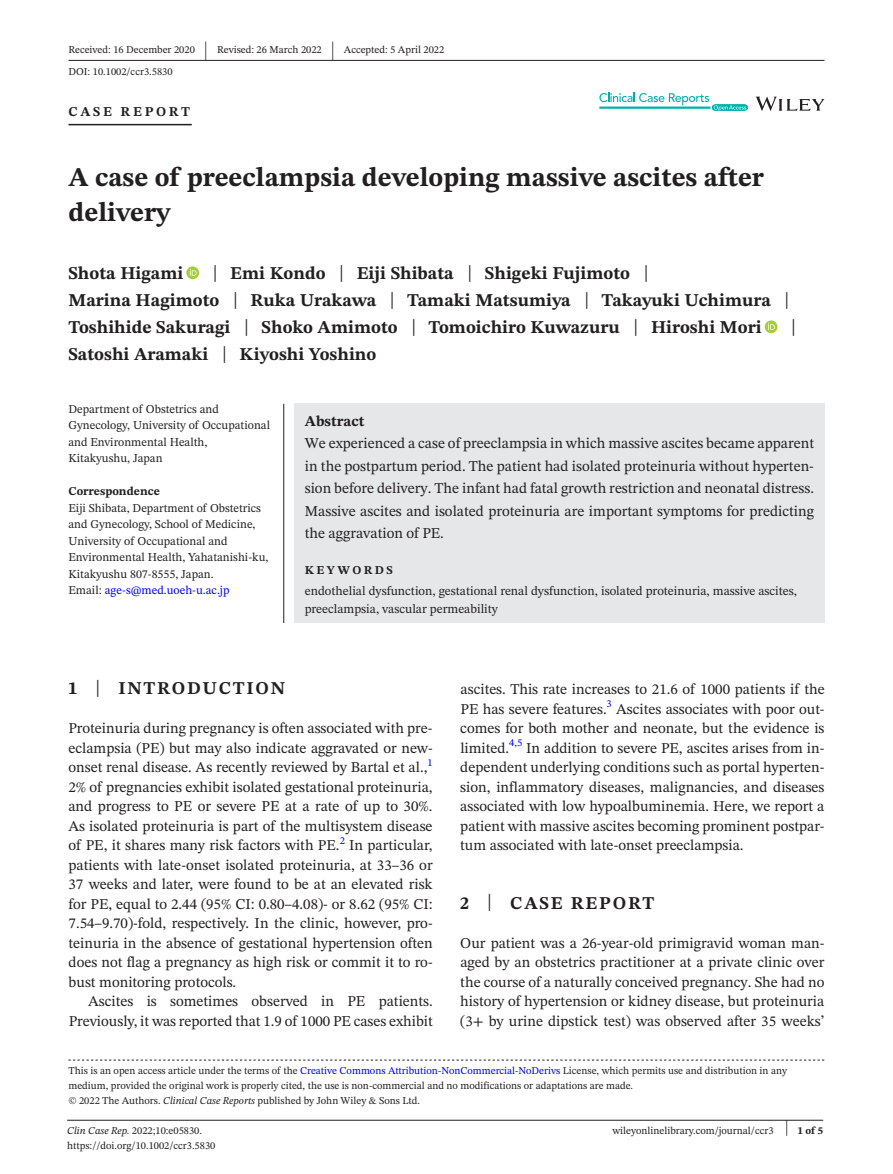
<style>
.page{position:relative;width:893px;height:1174px;background:#fff}
.page>*{position:absolute;margin:0;border:0;box-sizing:border-box;transform-origin:0 0}
.t1{font:700 27px/34.5px "STIX Two Text";color:#231f20}
.t2{font:25.65px "STIX Two Text";color:#231f20;scale:.49 1}
.t3{font:23.4px "STIX Two Text";color:#231f20;scale:.77 1}
.t4{font:700 18px/27px "STIX Two Text";color:#231f20}
.t5{font:700 18px "STIX Two Text";letter-spacing:.1em;color:#231f20}
.t6{font:15px/19.5px "STIX Two Text";color:#231f20;text-align:justify}
.t7{font:700 15px "STIX Two Text";color:#231f20}
.t8{font:700 13.5px "STIX Two Text";letter-spacing:.2em;color:#231f20}
.t9{font:12.75px/17.2px "STIX Two Text";color:#231f20}
.t10{font:12px/16.5px "STIX Two Text";color:#231f20}
.t11{font:700 12px "STIX Two Text";color:#231f20}
.t12{font:700 12px "STIX Two Text";letter-spacing:.2em;color:#231f20}
.t13{font:10.5px/15px "STIX Two Text";color:#231f20}
.t14{font:10.5px "STIX Two Text";color:#00f}
.t15{font:700 10.5px "STIX Two Text";color:#231f20}
.s1{font-weight:400;font-size:23.4px}
.s2{color:#00f}
.s3{font-weight:400;font-size:23.7px}
.s4{font-style:italic}
.s5{font-weight:400;font-size:22.2px}
</style>
<div class="page">
<hr style="left:67px;top:1119px;width:756px;height:1px;background:#231f20">
<svg style="left:756px;top:97px;width:68px;height:14px"></svg>
<svg style="left:599px;top:93px;width:149px;height:18px"></svg>
<hr style="left:68px;top:60px;width:756px;height:1px;background:#231f20">
<hr style="left:68px;top:124px;width:124px;height:1px;background:#231f20">
<svg style="left:186px;top:266px;width:13px;height:13px"></svg>
<svg style="left:190px;top:269px;width:7px;height:7px"></svg>
<div style="left:765px;top:320px;width:12px;height:13px;background:#a5cd39;border-radius:50%"></div>
<svg style="left:768px;top:323px;width:7px;height:7px"></svg>
<svg style="left:68px;top:1059px;width:756px;height:1px"></svg>
<div style="left:294px;top:404px;width:530px;height:219px;background:#e6e7e9"></div>
<hr style="left:283px;top:404px;width:1px;height:219px;background:#231f20">
<p class="t13" style="left:68px;top:42px;width:128px">Received: 16 December 2020</p>
<h2 class="t2" style="left:204px;top:32px;width:8px">|</h2>
<p class="t13" style="left:217px;top:42px;width:106px">Revised: 26 March 2022</p>
<h2 class="t2" style="left:331px;top:32px;width:8px">|</h2>
<p class="t13" style="left:344px;top:42px;width:102px">Accepted: 5 April 2022</p>
<p class="t13" style="left:68px;top:64px;width:106px">DOI: 10.1002/ccr3.5830</p>
<p class="t8" style="left:68px;top:101px;width:123px">CASE REPORT</p>
<h1 class="t1" style="left:68px;top:161px;width:697px">A case of preeclampsia developing massive ascites after delivery</h1>
<p class="t4" style="left:68px;top:260px;width:116px">Shota Higami</p>
<p class="t4" style="left:68px;top:260px;width:722px;text-indent:144px"><span class="s1">|</span> Emi Kondo <span class="s1">|</span> Eiji Shibata <span class="s1">|</span> Shigeki Fujimoto <span class="s1">|<br></span>Marina Hagimoto <span class="s1">|</span> Ruka Urakawa <span class="s1">|</span> Tamaki Matsumiya <span class="s1">|</span> Takayuki Uchimura <span class="s1">|<br></span>Toshihide Sakuragi <span class="s1">|</span> Shoko Amimoto <span class="s1">|</span> Tomoichiro Kuwazuru <span class="s1">|</span> Hiroshi Mori</p>
<h3 class="t3" style="left:791px;top:311px;width:8px">|</h3>
<p class="t4" style="left:68px;top:341px;width:309px">Satoshi Aramaki <span class="s1">|</span> Kiyoshi Yoshino</p>
<p class="t10" style="left:68px;top:400px;width:203px">Department of Obstetrics and<br>Gynecology, University of Occupational and Environmental Health,<br>Kitakyushu, Japan</p>
<p class="t11" style="left:68px;top:483px;width:93px">Correspondence</p>
<p class="t10" style="left:68px;top:499px;width:202px">Eiji Shibata, Department of Obstetrics and Gynecology, School of Medicine, University of Occupational and Environmental Health, Yahatanishi-ku, Kitakyushu 807-8555, Japan.<br>Email: <span class="s2">age-s@med.uoeh-u.ac.jp</span></p>
<p class="t7" style="left:305px;top:410px;width:61px">Abstract</p>
<p class="t6" style="left:305px;top:432px;width:511px;line-height:22.5px">We experienced a case of preeclampsia in which massive ascites became apparent in the postpartum period. The patient had isolated proteinuria without hyperten&shy;sion before delivery. The infant had fatal growth restriction and neonatal distress.<br>Massive ascites and isolated proteinuria are important symptoms for predicting the aggravation of PE.</p>
<p class="t12" style="left:305px;top:561px;width:90px">KEYWORDS</p>
<p class="t9" style="left:305px;top:582px;width:494px">endothelial dysfunction, gestational renal dysfunction, isolated proteinuria, massive ascites, preeclampsia, vascular permeability</p>
<p class="t5" style="left:68px;top:675px;width:218px">1 <span class="s3">|</span> INTRODUCTION</p>
<p class="t6" style="left:68px;top:718px;width:366px">Proteinuria during pregnancy is often associated with pre&shy;eclampsia (PE) but may also indicate aggravated or new&shy;onset renal disease. As recently reviewed by Bartal et al.,</p>
<p class="t14" style="left:427px;top:754px;width:7px">1</p>
<p class="t6" style="left:68px;top:777px;width:366px">2% of pregnancies exhibit isolated gestational proteinuria, and progress to PE or severe PE at a rate of up to 30%.<br>As isolated proteinuria is part of the multisystem disease of PE, it shares many risk factors with PE.</p>
<p class="t14" style="left:340px;top:832px;width:7px">2</p>
<p class="t6" style="left:68px;top:835px;width:366px;text-indent:281px">In particular, patients with late-onset isolated proteinuria, at 33–36 or 37 weeks and later, were found to be at an elevated risk for PE, equal to 2.44 (95% CI: 0.80–4.08)- or 8.62 (95% CI:<br>7.54–9.70)-fold, respectively. In the clinic, however, pro&shy;teinuria in the absence of gestational hypertension often does not flag a pregnancy as high risk or commit it to ro&shy;bust monitoring protocols.</p>
<p class="t6" style="left:69px;top:991px;width:366px;text-align:right">Ascites is sometimes observed in PE patients.<br>Previously, it was reported that 1.9 of 1000 PE cases exhibit</p>
<p class="t6" style="left:461px;top:679px;width:366px">ascites. This rate increases to 21.6 of 1000 patients if the<br>PE has severe features.</p>
<p class="t14" style="left:607px;top:696px;width:7px">3</p>
<p class="t6" style="left:460px;top:699px;width:366px;text-indent:156px">Ascites associates with poor out&shy;comes for both mother and neonate, but the evidence is limited.</p>
<p class="t14" style="left:509px;top:735px;width:15px">4,5</p>
<p class="t6" style="left:460px;top:738px;width:366px;text-indent:66px">In addition to severe PE, ascites arises from in&shy;dependent underlying conditions such as portal hyperten&shy;sion, inflammatory diseases, malignancies, and diseases associated with low hypoalbuminemia. Here, we report a patient with massive ascites becoming prominent postpar&shy;tum associated with late-onset preeclampsia.</p>
<p class="t5" style="left:460px;top:890px;width:195px">2 <span class="s3">|</span> CASE REPORT</p>
<p class="t6" style="left:460px;top:933px;width:366px">Our patient was a 26-year-old primigravid woman man&shy;aged by an obstetrics practitioner at a private clinic over the course of a naturally conceived pregnancy. She had no history of hypertension or kidney disease, but proteinuria (3+ by urine dipstick test) was observed after 35 weeks’</p>
<p class="t13" style="left:68px;top:1063px;width:720px">This is an open access article under the terms of the <span class="s2">Creative Commons Attribution-NonCommercial-NoDerivs</span> License, which permits use and distribution in any medium, provided the original work is properly cited, the use is non-commercial and no modifications or adaptations are made.<br>© 2022 The Authors. <span class="s4">Clinical Case Reports</span> published by John Wiley &amp; Sons Ltd.</p>
<p class="t13" style="left:67px;top:1123px;width:136px"><span class="s4">Clin Case Rep.</span> 2022;10:e05830.</p>
<p class="t15" style="left:785px;top:1123px;width:39px"><span class="s5">|</span> 1 of 5</p>
<p class="t13" style="left:67px;top:1138px;width:150px">https://doi.org/10.1002/ccr3.5830</p>
<p class="t13" style="left:612px;top:1123px;width:163px">wileyonlinelibrary.com/journal/ccr3</p>
</div>
